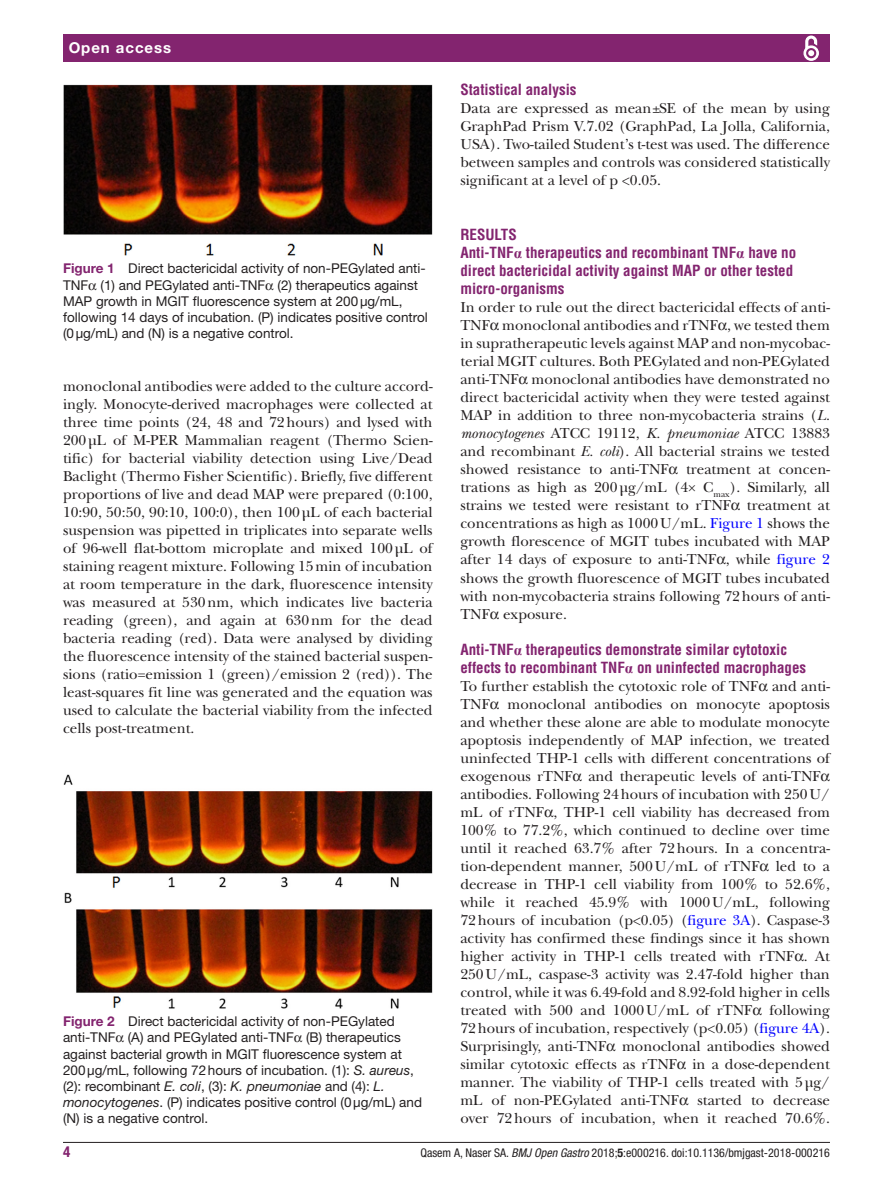
<style>
.page{position:relative;width:893px;height:1191px;background:#fff}
.page>*{position:absolute;margin:0;border:0;box-sizing:border-box;transform-origin:0 0}
.t1{font:15px/18px "New Baskerville";color:#231f20;text-align:justify}
.t2{font:700 condensed 15px/18px "Helvetica LT Std";color:#83246f}
.t3{font:700 15px "Helvetica Neue LT Std";letter-spacing:.065em;color:#fff}
.t4{font:700 condensed 15px "Helvetica Neue LT Std";color:#83246f}
.t5{font:13.5px/16.2px "Helvetica Neue LT Std";color:#231f20}
.t6{font:condensed 12px "Helvetica Neue LT Std";color:#231f20}
.s1{font-weight:700;color:#83246f}
.s2{font-style:italic}
.s3{font-family:"Times New Roman";font-stretch:normal}
.s4{color:#00f}
.s5{font-weight:700}
</style>
<div class="page">
<hr style="left:63px;top:1142px;width:767px;height:1px;background:#231f20">
<div style="left:63px;top:34px;width:767px;height:28px;background:#83246f"></div>
<svg style="left:803px;top:35px;width:16px;height:26px"></svg>
<img style="left:63px;top:84px;width:370px;height:172px">
<img style="left:63px;top:775px;width:370px;height:233px">
<p class="t3" style="left:69px;top:39px;width:104px">Open access</p>
<p class="t5" style="left:63px;top:260px;width:366px"><span class="s1">Figure 1</span> Direct bactericidal activity of non-PEGylated anti-TNF (1) and PEGylated anti-TNF (2) therapeutics against MAP growth in MGIT fluorescence system at 200µg/mL, following 14 days of incubation. (P) indicates positive control (0µg/mL) and (N) is a negative control.</p>
<p class="t1" style="left:63px;top:377px;width:371px">monoclonal antibodies were added to the culture accord&shy;ingly. Monocyte-derived macrophages were collected at three time points (24, 48 and 72hours) and lysed with 200µL of M-PER Mammalian reagent (Thermo Scien&shy;tific) for bacterial viability detection using Live/Dead Baclight (Thermo Fisher Scientific). Briefly, five different proportions of live and dead MAP were prepared (0:100, 10:90, 50:50, 90:10, 100:0), then 100µL of each bacterial suspension was pipetted in triplicates into separate wells of 96-well flat-bottom microplate and mixed 100µL of staining reagent mixture. Following 15min of incubation at room temperature in the dark, fluorescence intensity was measured at 530nm, which indicates live bacteria reading (green), and again at 630nm for the dead bacteria reading (red). Data were analysed by dividing the fluorescence intensity of the stained bacterial suspen&shy;sions (ratio=emission 1 (green)/emission 2 (red)). The least-squares fit line was generated and the equation was used to calculate the bacterial viability from the infected cells post-treatment.</p>
<p class="t5" style="left:63px;top:1013px;width:360px"><span class="s1">Figure 2</span> Direct bactericidal activity of non-PEGylated anti-TNF (A) and PEGylated anti-TNF (B) therapeutics against bacterial growth in MGIT fluorescence system at 200µg/mL, following 72hours of incubation. (1): <span class="s2">S. aureus</span>, (2): recombinant <span class="s2">E. coli</span>, (3): <span class="s2">K. pneumoniae</span> and (4): <span class="s2">L. monocytogenes</span>. (P) indicates positive control (0µg/mL) and (N) is a negative control.</p>
<p class="t2" style="left:460px;top:80px;width:118px">Statistical analysis</p>
<p class="t1" style="left:460px;top:99px;width:371px">Data are expressed as mean<span class="s2">±</span>SE of the mean by using GraphPad Prism V.7.02 (GraphPad, La Jolla, California, USA). Two-tailed Student’s t-test was used. The difference between samples and controls was considered statistically significant at a level of p &lt;0.05.</p>
<p class="t2" style="left:460px;top:226px;width:337px">Results<br>Anti-TN F<span class="s3">α</span> therapeutics and recombinant TN F<span class="s3">α</span> have no direct bactericidal activity against MAP or other tested micro-organisms</p>
<p class="t1" style="left:460px;top:299px;width:371px">In order to rule out the direct bactericidal effects of anti-TNF monoclonal antibodies and rTNF , we tested them in supratherapeutic levels against MAP and non-mycobac&shy;terial MGIT cultures. Both PEGylated and non-PEGylated anti-TNF monoclonal antibodies have demonstrated no direct bactericidal activity when they were tested against MAP in addition to three non-mycobacteria strains (<span class="s2">L. monocytogenes</span> ATCC 19112, <span class="s2">K. pneumoniae</span> ATCC 13883 and recombinant <span class="s2">E. coli</span>). All bacterial strains we tested showed resistance to anti-TNF treatment at concen&shy;trations as high as 200µg/mL (4× C<sub>max</sub>). Similarly, all strains we tested were resistant to rTNF treatment at concentrations as high as 1000U/mL. <span class="s4">Figure 1</span> shows the growth florescence of MGIT tubes incubated with MAP after 14 days of exposure to anti-TNF , while <span class="s4">figure 2 </span>shows the growth fluorescence of MGIT tubes incubated with non-mycobacteria strains following 72hours of anti-TNF exposure.</p>
<p class="t2" style="left:460px;top:640px;width:347px">Anti-TN F<span class="s3">α</span> therapeutics demonstrate similar cytotoxic effects to recombinant TN F<span class="s3">α</span> on uninfected macrophages</p>
<p class="t1" style="left:460px;top:677px;width:371px;text-align:left">To further establish the cytotoxic role of TNF and anti-TNF monoclonal antibodies on monocyte apoptosis and whether these alone are able to modulate monocyte apoptosis independently of MAP infection, we treated uninfected THP-1 cells with different concentrations of exogenous rTNF and therapeutic levels of anti-TNF antibodies. Following 24hours of incubation with 250U/ mL of rTNF , THP-1 cell viability has decreased from 100% to 77.2%, which continued to decline over time until it reached 63.7% after 72hours. In a concentra&shy;tion-dependent manner, 500U/mL of rTNF led to a decrease in THP-1 cell viability from 100% to 52.6%, while it reached 45.9% with 1000U/mL, following 72hours of incubation (p&lt;0.05) (<span class="s4">figure 3A</span>). Caspase-3 activity has confirmed these findings since it has shown higher activity in THP-1 cells treated with rTNF . At 250U/mL, caspase-3 activity was 2.47-fold higher than control, while it was 6.49-fold and 8.92-fold higher in cells treated with 500 and 1000U/mL of rTNF following 72hours of incubation, respectively (p&lt;0.05) (<span class="s4">figure 4A</span>).<br>Surprisingly, anti-TNF monoclonal antibodies showed similar cytotoxic effects as rTNF in a dose-dependent manner. The viability of THP-1 cells treated with 5µg/ mL of non-PEGylated anti-TNF started to decrease over 72hours of incubation, when it reached 70.6%.</p>
<p class="t4" style="left:63px;top:1142px;width:9px">4</p>
<p class="t6" style="left:420px;top:1145px;width:411px">Qasem A, Naser SA. <span class="s2">BMJ Open Gastro</span> 2018;<span class="s5">5</span>:e000216. doi:10.1136/bmjgast-2018-000216</p>
</div>
